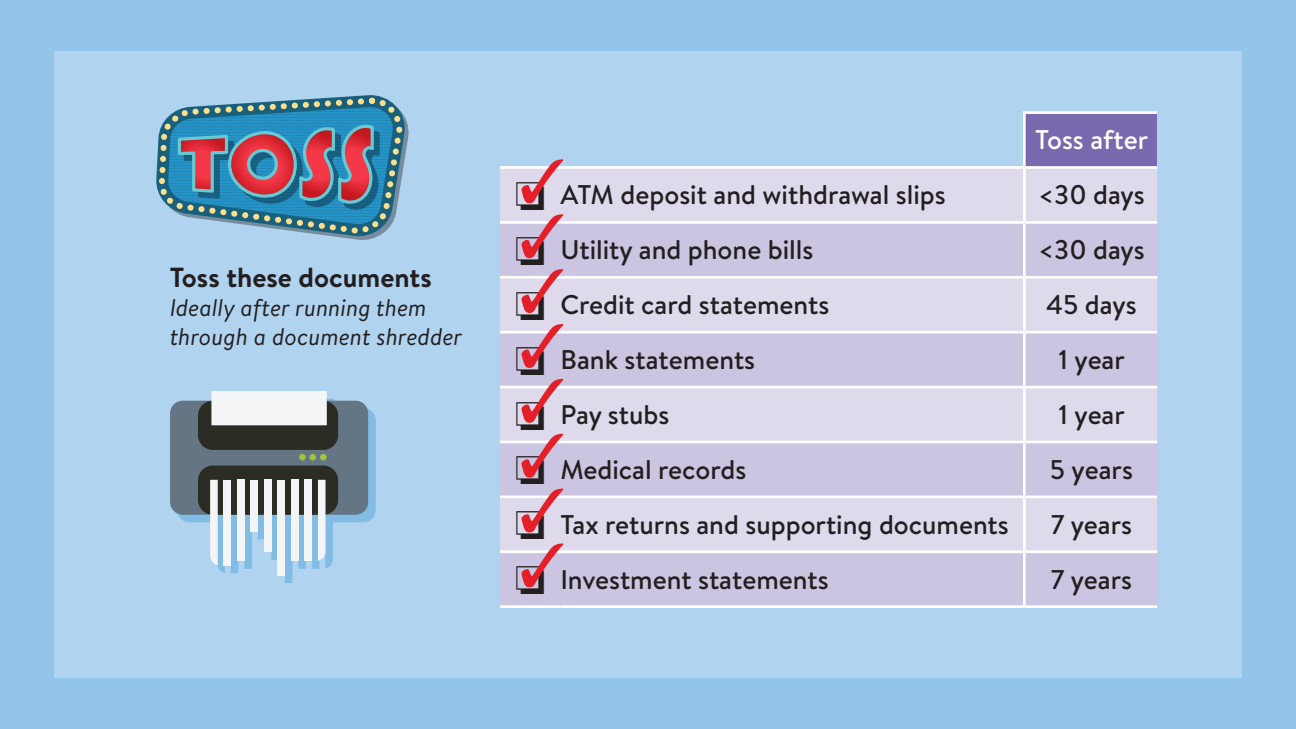
<style>
.page{position:relative;width:1296px;height:729px;background:#93c4e9}
.page>*{position:absolute;margin:0;border:0;box-sizing:border-box;transform-origin:0 0}
.t1{font:700 27.6px "Brandon Text";color:#231f20}
.t2{font:500 27px "Brandon Text";color:#231f20}
.t3{font:500 27px "Brandon Text";color:#fff}
.t4{font:italic 24.15px/29px "Brandon Text";color:#231f20}
</style>
<div class="page">
<div style="left:54px;top:51px;width:1188px;height:627px;background:#b0d3ef"></div>
<div style="left:1024px;top:113px;width:133px;height:54px;background:#7a69af"></div>
<div style="left:500px;top:169px;width:657px;height:52px;background:#dedaec"></div>
<svg style="left:500px;top:224px;width:657px;height:381px;background:#d3cee5"></svg>
<hr style="left:1023px;top:111px;width:134px;height:3px;background:#fff">
<hr style="left:500px;top:166px;width:61px;height:3px;background:#fff">
<hr style="left:561px;top:166px;width:463px;height:3px;background:#fff">
<hr style="left:1024px;top:166px;width:133px;height:3px;background:#fff">
<hr style="left:500px;top:221px;width:61px;height:3px;background:#fff">
<hr style="left:561px;top:221px;width:463px;height:3px;background:#fff">
<hr style="left:1024px;top:221px;width:133px;height:3px;background:#fff">
<hr style="left:500px;top:276px;width:61px;height:3px;background:#fff">
<hr style="left:561px;top:276px;width:463px;height:3px;background:#fff">
<hr style="left:1024px;top:276px;width:133px;height:3px;background:#fff">
<hr style="left:500px;top:331px;width:61px;height:3px;background:#fff">
<hr style="left:561px;top:331px;width:463px;height:3px;background:#fff">
<hr style="left:1024px;top:331px;width:133px;height:3px;background:#fff">
<hr style="left:500px;top:386px;width:61px;height:2px;background:#fff">
<hr style="left:561px;top:386px;width:463px;height:2px;background:#fff">
<hr style="left:1024px;top:386px;width:133px;height:2px;background:#fff">
<hr style="left:500px;top:441px;width:61px;height:2px;background:#fff">
<hr style="left:561px;top:441px;width:463px;height:2px;background:#fff">
<hr style="left:1024px;top:441px;width:133px;height:2px;background:#fff">
<hr style="left:500px;top:496px;width:61px;height:2px;background:#fff">
<hr style="left:561px;top:496px;width:463px;height:2px;background:#fff">
<hr style="left:1024px;top:496px;width:133px;height:2px;background:#fff">
<hr style="left:500px;top:550px;width:61px;height:3px;background:#fff">
<hr style="left:561px;top:550px;width:463px;height:3px;background:#fff">
<hr style="left:1024px;top:550px;width:133px;height:3px;background:#fff">
<hr style="left:500px;top:605px;width:61px;height:3px;background:#fff">
<hr style="left:561px;top:605px;width:463px;height:3px;background:#fff">
<hr style="left:1024px;top:605px;width:133px;height:3px;background:#fff">
<hr style="left:1023px;top:114px;width:3px;height:52px;background:#fff">
<hr style="left:1023px;top:169px;width:3px;height:52px;background:#fff">
<hr style="left:1023px;top:224px;width:3px;height:52px;background:#fff">
<hr style="left:1023px;top:279px;width:3px;height:52px;background:#fff">
<hr style="left:1023px;top:334px;width:3px;height:52px;background:#fff">
<hr style="left:1023px;top:388px;width:3px;height:53px;background:#fff">
<hr style="left:1023px;top:443px;width:3px;height:53px;background:#fff">
<hr style="left:1023px;top:498px;width:3px;height:52px;background:#fff">
<hr style="left:1023px;top:553px;width:3px;height:52px;background:#fff">
<svg style="left:156px;top:95px;width:253px;height:145px"></svg>
<svg style="left:522px;top:159px;width:41px;height:44px"></svg>
<svg style="left:522px;top:434px;width:41px;height:44px;background:#d6a1b6"></svg>
<svg style="left:522px;top:324px;width:41px;height:44px;background:#d6a1b6"></svg>
<svg style="left:522px;top:379px;width:41px;height:44px;background:#deabbb"></svg>
<svg style="left:522px;top:214px;width:41px;height:44px;background:#d6a1b6"></svg>
<svg style="left:522px;top:489px;width:41px;height:44px;background:#deabbb"></svg>
<svg style="left:522px;top:269px;width:41px;height:44px;background:#deabbb"></svg>
<svg style="left:522px;top:543px;width:41px;height:44px;background:#d6a2b6"></svg>
<div style="left:177px;top:399px;width:198px;height:184px;background:#20a1db;opacity:.3"></div>
<div style="left:170px;top:401px;width:198px;height:114px;background:#647584;border-radius:13px"></div>
<div style="left:198px;top:465px;width:140px;height:50px;background:#2b2c24;border-radius:15px"></div>
<div style="left:198px;top:401px;width:140px;height:49px;background:#2b2c24;border-radius:15px"></div>
<div style="left:211px;top:392px;width:116px;height:33px;background:#f4f5f6"></div>
<div style="left:299px;top:454px;width:7px;height:7px;background:#a1c43a;border-radius:50%"></div>
<div style="left:309px;top:454px;width:7px;height:7px;background:#a1c43a;border-radius:50%"></div>
<div style="left:320px;top:454px;width:7px;height:7px;background:#a1c43a;border-radius:50%"></div>
<div style="left:237px;top:480px;width:8px;height:81px;background:#f4f5f6"></div>
<div style="left:224px;top:480px;width:7px;height:85px;background:#f4f5f6"></div>
<div style="left:304px;top:480px;width:8px;height:81px;background:#f4f5f6"></div>
<div style="left:264px;top:480px;width:8px;height:72px;background:#f4f5f6"></div>
<div style="left:251px;top:480px;width:7px;height:52px;background:#f4f5f6"></div>
<svg style="left:210px;top:480px;width:8px;height:85px"></svg>
<svg style="left:318px;top:480px;width:8px;height:81px"></svg>
<div style="left:291px;top:480px;width:8px;height:81px;background:#f4f5f6"></div>
<div style="left:278px;top:480px;width:7px;height:96px;background:#f4f5f6"></div>
<p class="t1" style="left:170px;top:258px;width:264px">Toss these documents</p>
<p class="t4" style="left:170px;top:292px;width:294px">Ideally after running them through a document shredder</p>
<p class="t3" style="left:1035px;top:122px;width:114px">Toss after</p>
<p class="t2" style="left:515px;top:176px;width:432px">❏ ATM deposit and withdrawal slips</p>
<p class="t2" style="left:1038px;top:176px;width:108px">&lt;30 days</p>
<p class="t2" style="left:515px;top:231px;width:300px">❏ Utility and phone bills</p>
<p class="t2" style="left:1038px;top:231px;width:108px">&lt;30 days</p>
<p class="t2" style="left:515px;top:286px;width:316px">❏ Credit card statements</p>
<p class="t2" style="left:1046px;top:286px;width:92px">45 days</p>
<p class="t2" style="left:515px;top:341px;width:241px">❏ Bank statements</p>
<p class="t2" style="left:1059px;top:341px;width:68px">1 year</p>
<p class="t2" style="left:515px;top:396px;width:156px">❏ Pay stubs</p>
<p class="t2" style="left:1059px;top:396px;width:68px">1 year</p>
<p class="t2" style="left:515px;top:451px;width:233px">❏ Medical records</p>
<p class="t2" style="left:1050px;top:451px;width:85px">5 years</p>
<p class="t2" style="left:515px;top:506px;width:495px">❏ Tax returns and supporting documents</p>
<p class="t2" style="left:1051px;top:506px;width:83px">7 years</p>
<p class="t2" style="left:515px;top:561px;width:315px">❏ Investment statements</p>
<p class="t2" style="left:1051px;top:561px;width:83px">7 years</p>
</div>
